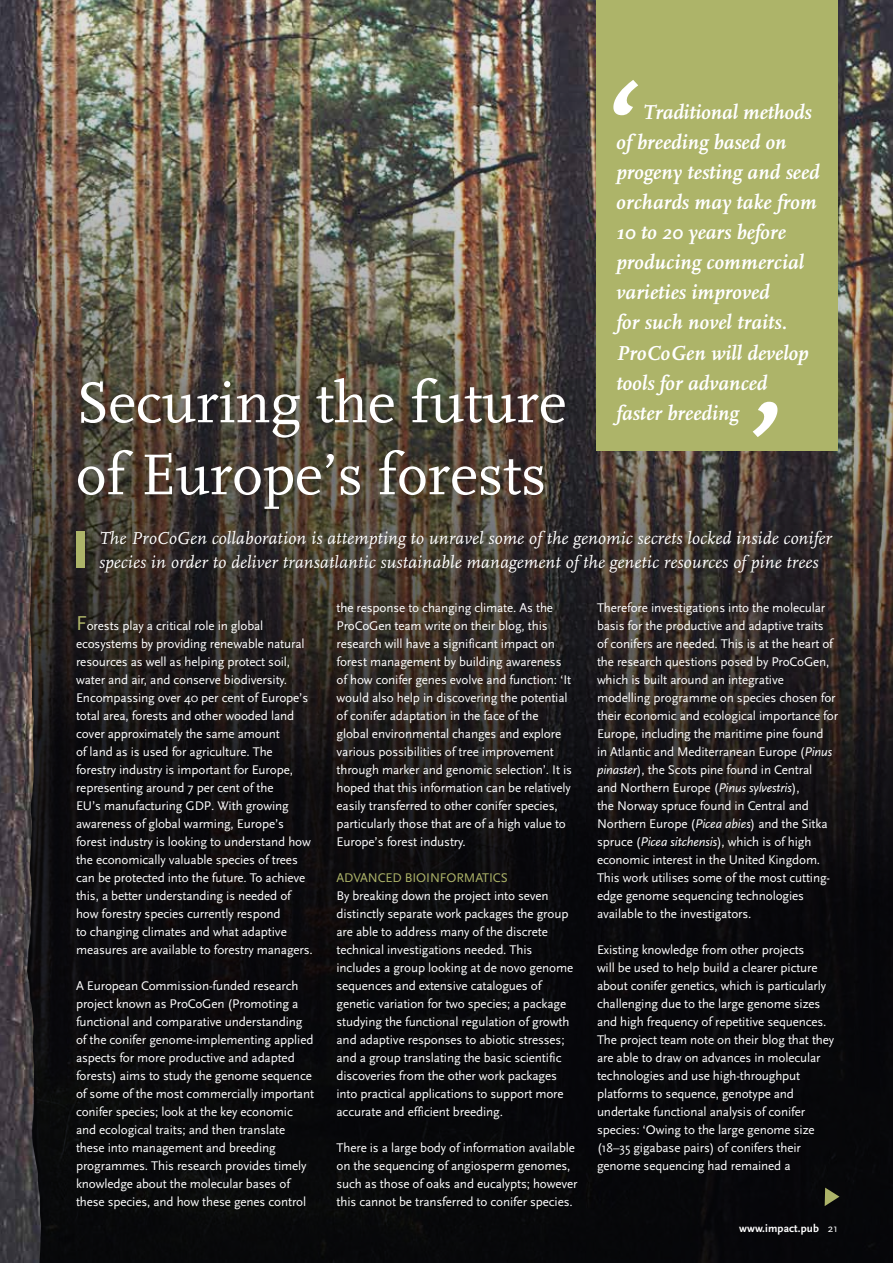
<style>
.page{position:relative;width:893px;height:1263px;background:#fff}
.page>*{position:absolute;margin:0;border:0;box-sizing:border-box;transform-origin:0 0}
.t1{font:60px/72px "Scala";color:#fff}
.t2{font:italic 700 21px/30px "Scala";letter-spacing:.01em;color:#fff}
.t3{font:italic 18px/24px "Scala";letter-spacing:.01em;color:#fff}
.t4{font:13.2px/18px "Scala Sans";letter-spacing:-.01em;color:#fff}
.t5{font:13.2px "Scala Sans";letter-spacing:-.01em;color:#adb469}
.t6{font:700 11.25px "Scala Sans";letter-spacing:.01em;color:#fff}
.s1{font-size:21px;color:#adb469}
.s2{font-style:italic}
.s3{font-weight:400}
</style>
<div class="page">
<img style="left:41px;top:0;width:852px;height:1263px">
<div style="left:597px;top:0;width:241px;height:450px;background:#adb469"></div>
<svg style="left:825px;top:1187px;width:14px;height:19px"></svg>
<div style="left:42px;top:343px;width:558px;height:201px;background:#000;opacity:.75"></div>
<div style="left:67px;top:497px;width:796px;height:108px;background:#000;opacity:.75"></div>
<div style="left:76px;top:531px;width:9px;height:36px;background:#adb469"></div>
<svg style="left:613px;top:80px;width:25px;height:35px"></svg>
<svg style="left:753px;top:402px;width:25px;height:35px"></svg>
<img style="left:0;top:0;width:41px;height:1263px">
<h2 class="t2" style="left:617px;top:98px;width:204px;text-indent:26px">Traditional methods of breeding based on progeny testing and seed orchards may take from<br>10 to 20 years before producing commercial varieties improved<br>for such novel traits.<br>ProCoGen will develop tools for advanced<br>faster breeding</h2>
<h1 class="t1" style="left:76px;top:368px;width:492px">Securing the future of Europe’s forests</h1>
<h3 class="t3" style="left:99px;top:526px;width:734px">The ProCoGen collaboration is attempting to unravel some of the genomic secrets locked inside conifer species in order to deliver transatlantic sustainable management of the genetic resources of pine trees</h3>
<p class="t4" style="left:76px;top:617px;width:238px"><span class="s1">F</span>orests play a critical role in global ecosystems by providing renewable natural resources as well as helping protect soil, water and air, and conserve biodiversity.<br>Encompassing over 40 per cent of Europe’s total area, forests and other wooded land cover approximately the same amount<br>of land as is used for agriculture. The forestry industry is important for Europe, representing around 7 per cent of the<br>EU’s manufacturing GDP. With growing awareness of global warming, Europe’s forest industry is looking to understand how the economically valuable species of trees can be protected into the future. To achieve this, a better understanding is needed of how forestry species currently respond<br>to changing climates and what adaptive measures are available to forestry managers.</p>
<p class="t4" style="left:76px;top:977px;width:240px">A European Commission-funded research project known as ProCoGen (Promoting a functional and comparative understanding of the conifer genome-implementing applied aspects for more productive and adapted forests) aims to study the genome sequence of some of the most commercially important conifer species; look at the key economic and ecological traits; and then translate these into management and breeding programmes. This research provides timely knowledge about the molecular bases of these species, and how these genes control</p>
<p class="t4" style="left:336px;top:599px;width:237px">the response to changing climate. As the ProCoGen team write on their blog, this research will have a significant impact on forest management by building awareness of how conifer genes evolve and function: ‘It would also help in discovering the potential of conifer adaptation in the face of the global environmental changes and explore various possibilities of tree improvement through marker and genomic selection’. It is hoped that this information can be relatively easily transferred to other conifer species, particularly those that are of a high value to Europe’s forest industry.</p>
<p class="t5" style="left:336px;top:870px;width:173px">ADVANCED BIOINFORMATICS</p>
<p class="t4" style="left:336px;top:887px;width:238px">By breaking down the project into seven distinctly separate work packages the group are able to address many of the discrete technical investigations needed. This includes a group looking at de novo genome sequences and extensive catalogues of genetic variation for two species; a package studying the functional regulation of growth and adaptive responses to abiotic stresses; and a group translating the basic scientific discoveries from the other work packages into practical applications to support more accurate and efficient breeding.</p>
<p class="t4" style="left:336px;top:1139px;width:243px">There is a large body of information available on the sequencing of angiosperm genomes, such as those of oaks and eucalypts; however this cannot be transferred to conifer species.</p>
<p class="t4" style="left:597px;top:599px;width:243px">Therefore investigations into the molecular basis for the productive and adaptive traits<br>of conifers are needed. This is at the heart of the research questions posed by ProCoGen, which is built around an integrative modelling programme on species chosen for their economic and ecological importance for Europe, including the maritime pine found<br>in Atlantic and Mediterranean Europe (<span class="s2">Pinus pinaster</span>), the Scots pine found in Central<br>and Northern Europe (<span class="s2">Pinus sylvestris</span>),<br>the Norway spruce found in Central and Northern Europe (<span class="s2">Picea abies</span>) and the Sitka spruce (<span class="s2">Picea sitchensis</span>), which is of high economic interest in the United Kingdom.<br>This work utilises some of the most cutting&shy;edge genome sequencing technologies available to the investigators.</p>
<p class="t4" style="left:597px;top:941px;width:239px">Existing knowledge from other projects<br>will be used to help build a clearer picture about conifer genetics, which is particularly challenging due to the large genome sizes and high frequency of repetitive sequences.<br>The project team note on their blog that they are able to draw on advances in molecular technologies and use high-throughput platforms to sequence, genotype and undertake functional analysis of conifer species: ‘Owing to the large genome size (18–35 gigabase pairs) of conifers their genome sequencing had remained a</p>
<p class="t6" style="left:739px;top:1222px;width:100px">www.impact.pub <span class="s3">21</span></p>
</div>
